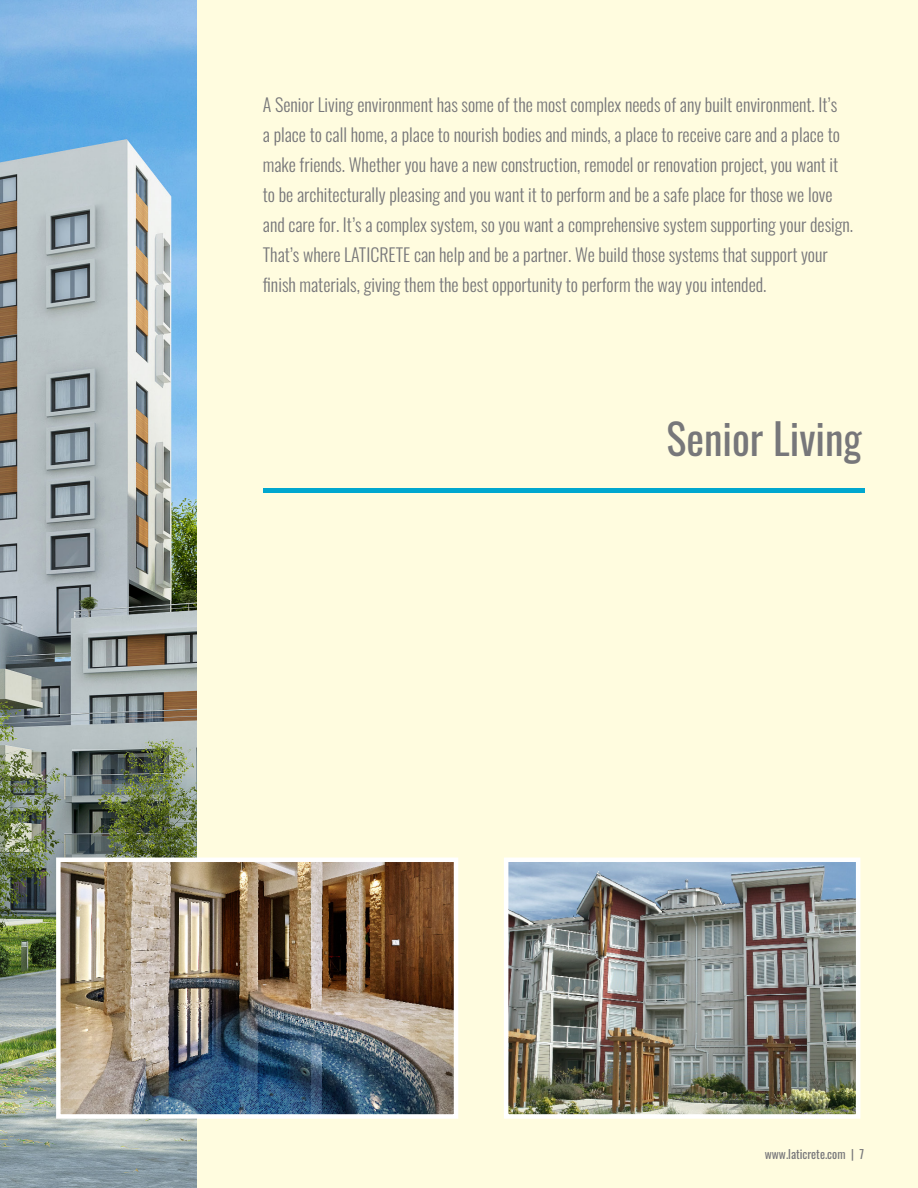
<style>
.page{position:relative;width:918px;height:1188px;background:#fffcdf}
.page>*{position:absolute;margin:0;border:0;box-sizing:border-box;transform-origin:0 0}
.Section_Headers{font:42px "Oswald";color:#77777a}
.Section_paragraphs{font:300 18px/30px "Oswald";color:#77777a}
.t1{font:12px "Oswald";color:#77777a}
</style>
<div class="page">
<img style="left:0;top:0;width:197px;height:1188px">
<hr style="left:263px;top:488px;width:601px;height:4px;background:#00a7cf">
<img style="left:509px;top:863px;width:346px;height:251px">
<div style="left:504px;top:858px;width:356px;height:261px;border:4px solid #fff"></div>
<img style="left:61px;top:863px;width:392px;height:251px">
<div style="left:56px;top:858px;width:402px;height:261px;border:4px solid #fff"></div>
<p class="Section_paragraphs" style="left:263px;top:88px;width:592px">A Senior Living environment has some of the most complex needs of any built environment. It’s<br>a place to call home, a place to nourish bodies and minds, a place to receive care and a place to make friends. Whether you have a new construction, remodel or renovation project, you want it to be architecturally pleasing and you want it to perform and be a safe place for those we love and care for. It’s a complex system, so you want a comprehensive system supporting your design.<br>That’s where LATICRETE can help and be a partner. We build those systems that support your finish materials, giving them the best opportunity to perform the way you intended.</p>
<p class="Section_Headers" style="left:667px;top:402px;width:197px">Senior Living</p>
<p class="t1" style="left:765px;top:1143px;width:101px">www.laticrete.com | 7</p>
</div>
